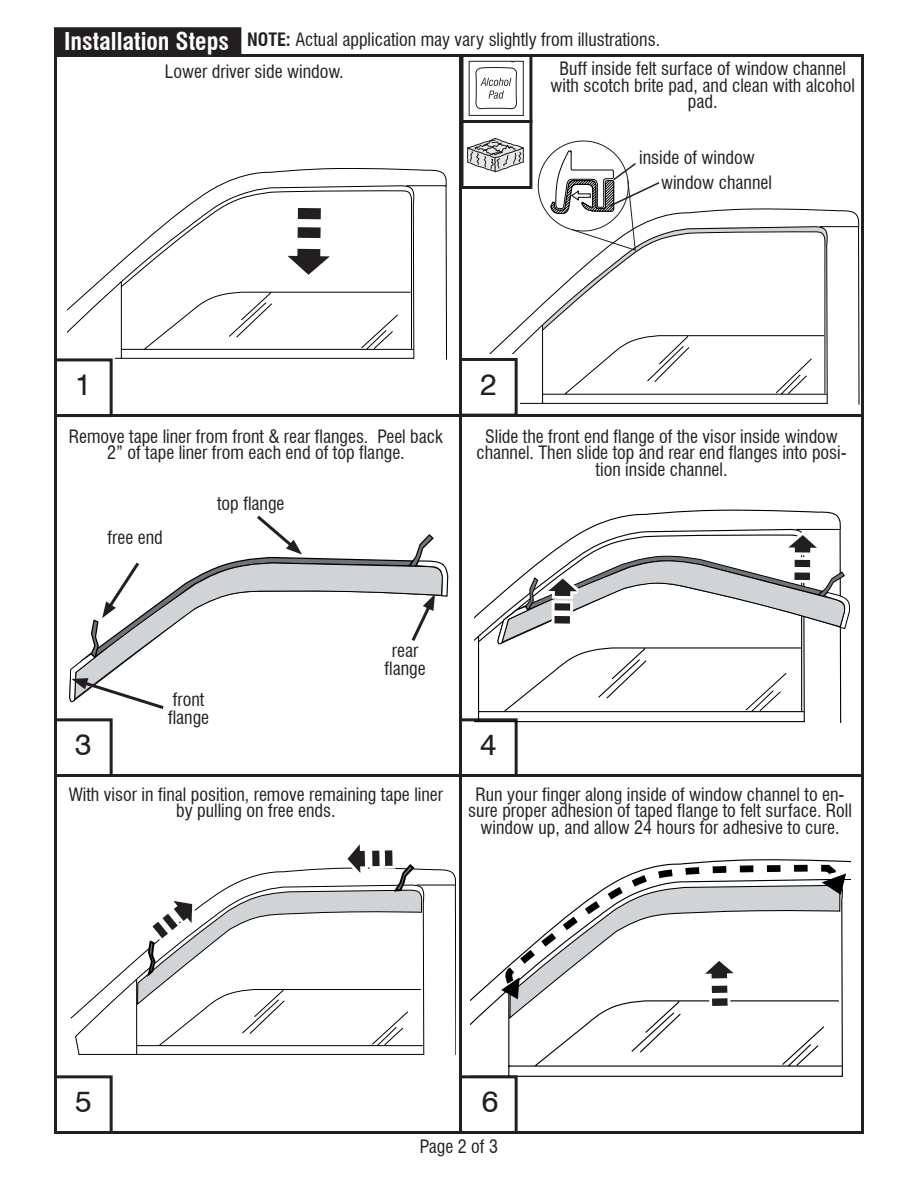
<style>
.page{position:relative;width:918px;height:1188px;background:#fff}
.page>*{position:absolute;margin:0;border:0;box-sizing:border-box;transform-origin:0 0}
.t1{font:30px "Swiss 721 BT";color:#231f20}
.t2{font:700 condensed 24px "Swiss 721 BT";color:#fff}
.t3{font:condensed 18px/16.5px "Swiss 721 BT";color:#231f20;text-align:center}
.s1{font-weight:700}
</style>
<div class="page">
<svg style="left:470px;top:859px;width:380px;height:218px"></svg>
<svg style="left:489px;top:209px;width:371px;height:196px"></svg>
<svg style="left:541px;top:230px;width:285px;height:164px"></svg>
<svg style="left:67px;top:168px;width:380px;height:192px"></svg>
<div style="left:461px;top:355px;width:54px;height:55px;background:#fff"></div>
<div style="left:61px;top:357px;width:54px;height:55px;background:#fff"></div>
<hr style="left:54px;top:414px;width:810px;height:3px;background:#231f20">
<div style="left:54px;top:358px;width:59px;height:59px;border:3px solid #231f20"></div>
<div style="left:461px;top:54px;width:71px;height:69px;border:3px solid #231f20"></div>
<div style="left:55px;top:28px;width:186px;height:26px;background:#231f20"></div>
<div style="left:54px;top:27px;width:187px;height:28px;border:2px solid #231f20"></div>
<hr style="left:54px;top:774px;width:810px;height:3px;background:#231f20">
<div style="left:54px;top:718px;width:59px;height:59px;border:3px solid #231f20"></div>
<div style="left:54px;top:1075px;width:59px;height:59px;border:3px solid #231f20"></div>
<svg style="left:468px;top:61px;width:56px;height:55px"></svg>
<div style="left:466px;top:357px;width:54px;height:55px;background:#fff"></div>
<div style="left:459px;top:358px;width:59px;height:59px;border:3px solid #231f20"></div>
<hr style="left:459px;top:54px;width:3px;height:1079px;background:#231f20">
<div style="left:459px;top:718px;width:59px;height:59px;border:3px solid #231f20"></div>
<svg style="left:284px;top:203px;width:49px;height:78px"></svg>
<div style="left:459px;top:1075px;width:59px;height:59px;border:3px solid #231f20"></div>
<div style="left:461px;top:120px;width:71px;height:69px;border:3px solid #231f20"></div>
<svg style="left:467px;top:138px;width:57px;height:34px"></svg>
<svg style="left:543px;top:151px;width:285px;height:178px"></svg>
<svg style="left:69px;top:515px;width:379px;height:194px"></svg>
<svg style="left:474px;top:510px;width:368px;height:213px"></svg>
<hr style="left:796px;top:529px;width:44px;height:1px;background:#000">
<svg style="left:477px;top:533px;width:19px;height:179px"></svg>
<svg style="left:496px;top:531px;width:354px;height:182px"></svg>
<svg style="left:70px;top:868px;width:386px;height:187px"></svg>
<hr style="left:417px;top:885px;width:38px;height:1px;background:#000">
<svg style="left:138px;top:844px;width:284px;height:203px"></svg>
<svg style="left:501px;top:861px;width:349px;height:149px"></svg>
<h2 class="t2" style="left:64px;top:26px;width:166px">Installation Steps</h2>
<p class="t3" style="left:560px;top:25px;width:288px;line-height:29.1px;text-align:left;text-indent:-312px"><span class="s1">NOTE:</span> Actual application may vary slightly from illustrations.<br>Buff inside felt surface of window channel</p>
<p class="t3" style="left:551px;top:77px;width:306px">with scotch brite pad, and clean with alcohol pad.</p>
<p class="t3" style="left:165px;top:63px;width:180px">Lower driver side window.</p>
<p class="t3" style="left:661px;top:145px;width:112px;line-height:24.5px;text-align:left;text-indent:-22px">inside of window window channel</p>
<h1 class="t1" style="left:75px;top:367px;width:18px">1</h1>
<p class="t3" style="left:69px;top:428px;width:375px">Remove tape liner from front &amp; rear flanges. Peel back<br>2” of tape liner from each end of top flange.</p>
<p class="t3" style="left:108px;top:529px;width:57px">free end</p>
<p class="t3" style="left:217px;top:495px;width:69px">top flange</p>
<h1 class="t1" style="left:480px;top:366px;width:18px">2</h1>
<p class="t3" style="left:476px;top:428px;width:372px">Slide the front end flange of the visor inside window channel. Then slide top and rear end flanges into posi&shy;tion inside channel.</p>
<h1 class="t1" style="left:75px;top:726px;width:18px">3</h1>
<p class="t3" style="left:168px;top:691px;width:43px;line-height:18px;text-align:left">front flange</p>
<p class="t3" style="left:385px;top:641px;width:43px;line-height:18px">rear flange</p>
<h1 class="t1" style="left:480px;top:726px;width:18px">4</h1>
<p class="t3" style="left:69px;top:786px;width:376px">With visor in final position, remove remaining tape liner by pulling on free ends.</p>
<p class="t3" style="left:468px;top:786px;width:385px">Run your finger along inside of window channel to en&shy;sure proper adhesion of taped flange to felt surface. Roll window up, and allow 24 hours for adhesive to cure.</p>
<h1 class="t1" style="left:75px;top:1083px;width:18px">5</h1>
<h1 class="t1" style="left:482px;top:1083px;width:18px">6</h1>
<p class="t3" style="left:420px;top:1138px;width:80px">Page 2 of 3</p>
</div>
